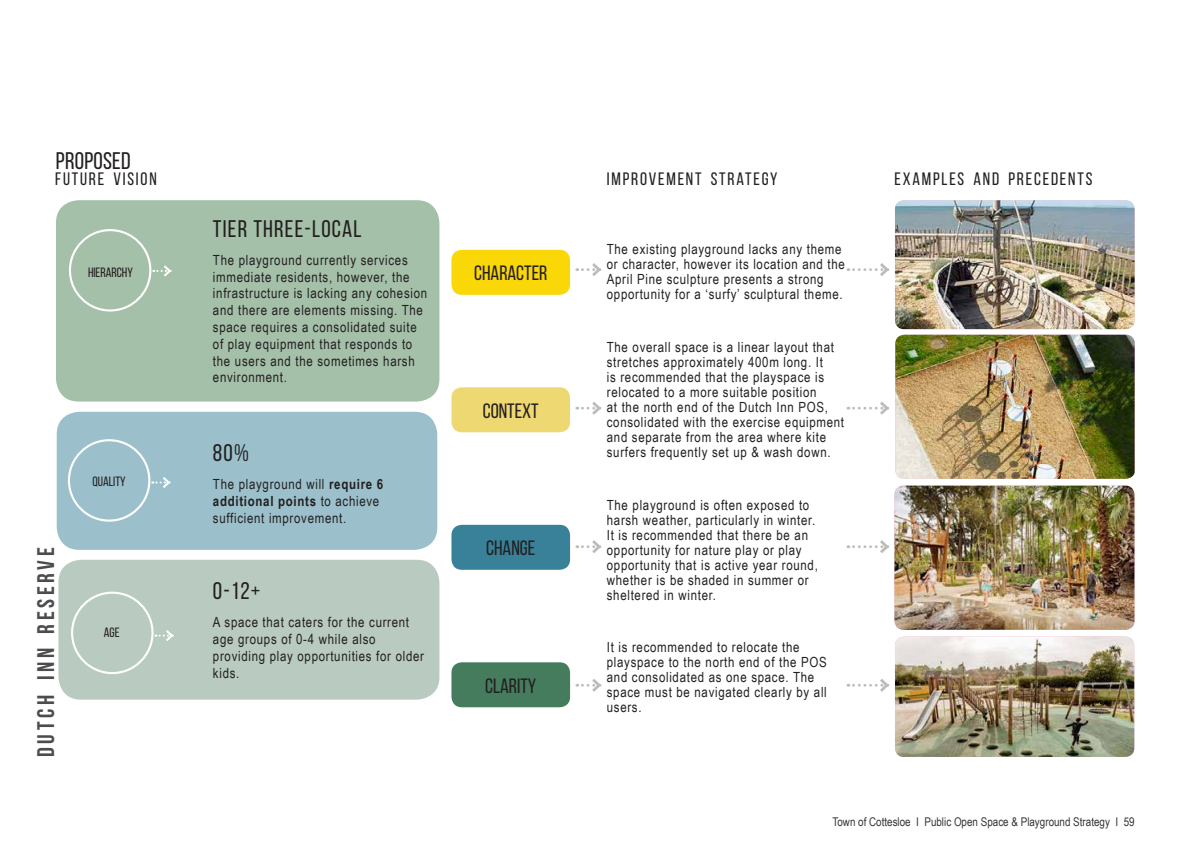
<style>
.page{position:relative;width:1191px;height:842px;background:#fff}
.page>*{position:absolute;margin:0;border:0;box-sizing:border-box;transform-origin:0 0}
.UDLA_Body{font:24px "Bebas Neue";letter-spacing:.05em;color:#231f20}
.t1{font:700 24px "Bebas Neue";letter-spacing:.15em;color:#4b4c4d}
.UDLA_Playground_head{font:24px "Bebas Neue";letter-spacing:.01em;color:#231f20}
.t2{font:20.8px "Bebas Neue";color:#231f20}
.UDLA_Playground_sub{font:18px "Bebas Neue";letter-spacing:.1em;color:#231f20}
.UDLA_Body-2{font:14px/15px "Arial Narrow";letter-spacing:.05em;color:#231f20}
.t3{font:13.5px "Bebas Neue";color:#231f20}
.t4{font:12px "Arial Narrow";color:#000}
.s1{font-weight:700}
</style>
<div class="page">
<div style="left:57px;top:412px;width:380px;height:138px;background:#9bc0cb;border-radius:23px"></div>
<div style="left:58px;top:560px;width:381px;height:140px;background:#b9cac0;border-radius:23px"></div>
<div style="left:56px;top:200px;width:383px;height:202px;background:#a4c0a9;border-radius:23px"></div>
<svg style="left:153px;top:265px;width:19px;height:12px"></svg>
<div style="left:69px;top:229px;width:82px;height:83px;border:2px solid #fff;border-radius:50%"></div>
<svg style="left:155px;top:630px;width:19px;height:11px"></svg>
<div style="left:71px;top:592px;width:83px;height:82px;border:2px solid #fff;border-radius:50%"></div>
<svg style="left:152px;top:477px;width:19px;height:11px"></svg>
<div style="left:68px;top:439px;width:82px;height:83px;border:2px solid #fff;border-radius:50%"></div>
<img style="left:894px;top:486px;width:240px;height:144px">
<img style="left:895px;top:200px;width:239px;height:129px">
<img style="left:895px;top:335px;width:239px;height:144px">
<img style="left:895px;top:637px;width:239px;height:120px">
<svg style="left:577px;top:263px;width:25px;height:13px"></svg>
<svg style="left:848px;top:263px;width:42px;height:13px"></svg>
<div style="left:451px;top:250px;width:119px;height:45px;background:#fad706;border-radius:10px"></div>
<svg style="left:577px;top:402px;width:25px;height:13px"></svg>
<svg style="left:848px;top:402px;width:42px;height:13px"></svg>
<div style="left:451px;top:387px;width:119px;height:45px;background:#edd872;border-radius:10px"></div>
<svg style="left:577px;top:540px;width:25px;height:13px"></svg>
<svg style="left:848px;top:540px;width:42px;height:13px"></svg>
<div style="left:451px;top:525px;width:119px;height:45px;background:#388198;border-radius:10px"></div>
<svg style="left:577px;top:679px;width:25px;height:13px"></svg>
<svg style="left:848px;top:679px;width:42px;height:13px"></svg>
<div style="left:451px;top:662px;width:119px;height:45px;background:#457c5e;border-radius:10px"></div>
<p class="UDLA_Playground_head" style="left:56px;top:148px;width:76px">PROPOSED</p>
<p class="UDLA_Playground_sub" style="left:55px;top:169px;width:103px">FUTURE VISION</p>
<p class="UDLA_Playground_sub" style="left:607px;top:169px;width:172px">IMPROVEMENT STRATEGY</p>
<p class="t3" style="left:88px;top:265px;width:46px">HIERARCHY</p>
<p class="t1" style="left:33px;top:757px;width:211px;rotate:-90deg">dutch inn reserve</p>
<p class="t3" style="left:92px;top:474px;width:35px">QUALITY</p>
<p class="t3" style="left:104px;top:625px;width:17px">AGE</p>
<p class="UDLA_Body" style="left:213px;top:215px;width:150px">TIER THREE-LOCAL</p>
<p class="UDLA_Body-2" style="left:213px;top:251px;width:216px;line-height:16.8px">The playground currently services immediate residents, however, the infrastructure is lacking any cohesion and there are elements missing. The space requires a consolidated suite of play equipment that responds to the users and the sometimes harsh environment.</p>
<p class="UDLA_Body-2" style="left:607px;top:241px;width:240px">The existing playground lacks any theme or character, however its location and the April Pine sculpture presents a strong opportunity for a ‘surfy’ sculptural theme.</p>
<p class="t2" style="left:474px;top:262px;width:75px">CHARACTER</p>
<p class="UDLA_Body-2" style="left:607px;top:339px;width:239px">The overall space is a linear layout that stretches approximately 400m long. It<br>is recommended that the playspace is relocated to a more suitable position<br>at the north end of the Dutch Inn POS, consolidated with the exercise equipment and separate from the area where kite surfers frequently set up &amp; wash down.</p>
<p class="UDLA_Body-2" style="left:607px;top:497px;width:212px">The playground is often exposed to harsh weather, particularly in winter.<br>It is recommended that there be an opportunity for nature play or play opportunity that is active year round, whether is be shaded in summer or sheltered in winter.</p>
<p class="t2" style="left:483px;top:399px;width:57px">CONTEXT</p>
<p class="UDLA_Body" style="left:213px;top:440px;width:37px">80%</p>
<p class="UDLA_Body-2" style="left:213px;top:475px;width:172px;line-height:16.8px">The playground will <span class="s1">require 6 additional points</span> to achieve sufficient improvement.</p>
<p class="t2" style="left:486px;top:537px;width:51px">CHANGE</p>
<p class="UDLA_Body" style="left:213px;top:578px;width:49px">0-12+</p>
<p class="UDLA_Body-2" style="left:213px;top:613px;width:212px;line-height:16.8px">A space that caters for the current age groups of 0-4 while also providing play opportunities for older kids.</p>
<p class="UDLA_Body-2" style="left:607px;top:639px;width:221px">It is recommended to relocate the playspace to the north end of the POS and consolidated as one space. The space must be navigated clearly by all users.</p>
<p class="t2" style="left:485px;top:674px;width:53px">CLARITY</p>
<p class="UDLA_Playground_sub" style="left:894px;top:169px;width:199px">EXAMPLES AND PRECEDENTS</p>
<p class="t4" style="left:832px;top:813px;width:303px">Town of Cottesloe I Public Open Space &amp; Playground Strategy I 59</p>
</div>
